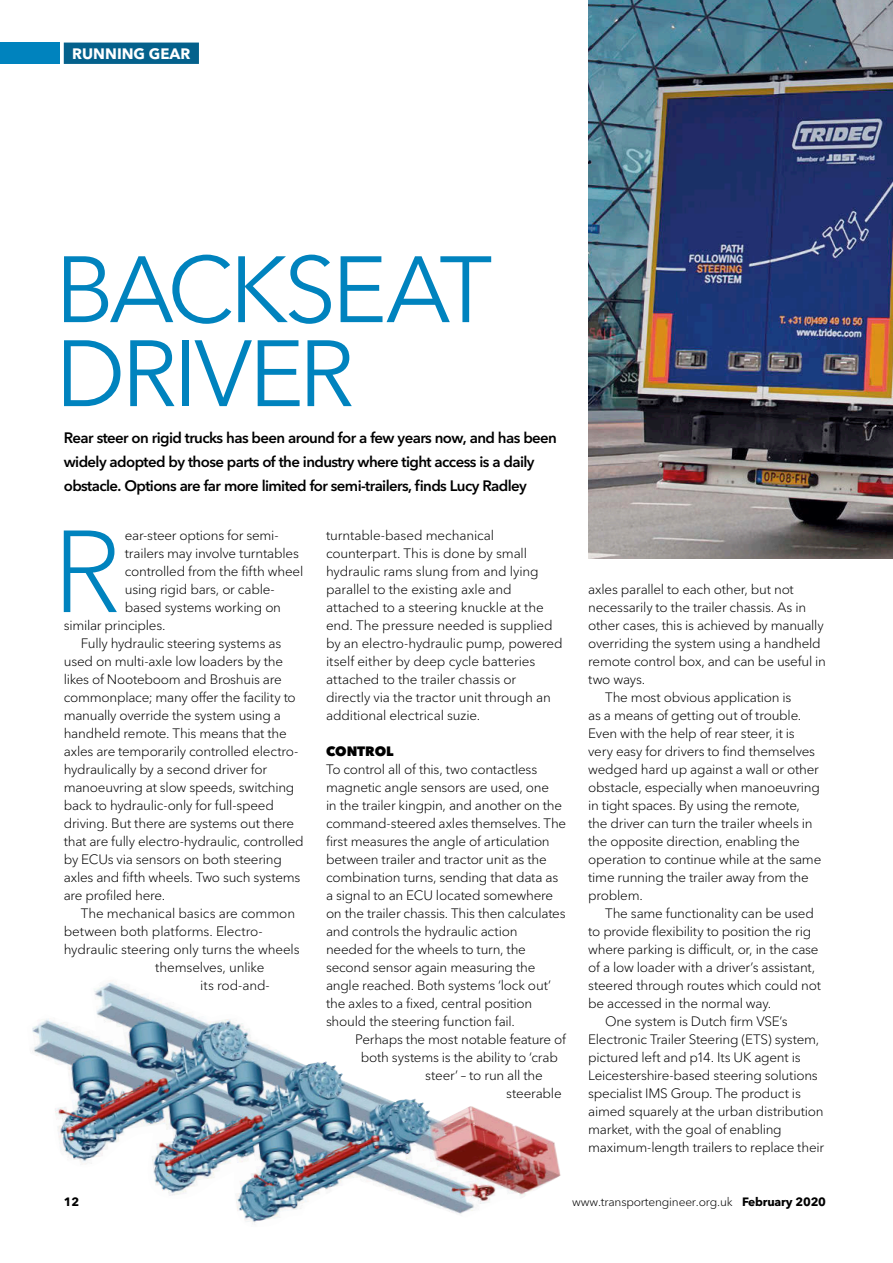
<style>
.page{position:relative;width:893px;height:1263px;background:#fff}
.page>*{position:absolute;margin:0;border:0;box-sizing:border-box;transform-origin:0 0}
.t1{font:300 115.2px "Avenir Next LT Pro";color:#0083be}
.t2{font:93px/84px "Avenir Next LT Pro";letter-spacing:-.045em;color:#0083be}
.t3{font:600 15px/24px "Avenir Next LT Pro";letter-spacing:-.04em;color:#000}
.t4{font:700 15px "Avenir Next LT Pro";color:#fff}
.t5{font:300 13.5px/18px "Avenir Next LT Pro";letter-spacing:-.015em;color:#000}
.t6{font:800 13.5px "Avenir Next LT Pro";letter-spacing:-.01em;color:#000}
.t7{font:300 12px "Avenir Next LT Pro";letter-spacing:-.015em;color:#000}
.t8{font:700 12px "Avenir Next LT Pro";color:#000}
.s1{font-weight:700}
</style>
<div class="page">
<div style="left:0;top:43px;width:60px;height:21px;background:#0083be"></div>
<div style="left:64px;top:43px;width:135px;height:21px;background:#04618c"></div>
<img style="left:588px;top:0;width:305px;height:558px">
<img style="left:32px;top:989px;width:529px;height:234px">
<p class="t4" style="left:72px;top:44px;width:120px">RUNNING GEAR</p>
<h2 class="t2" style="left:55px;top:248px;width:438px">BACKSEAT<br>DRIVER</h2>
<p class="t3" style="left:64px;top:426px;width:495px">Rear steer on rigid trucks has been around for a few years now, and has been widely adopted by those parts of the industry where tight access is a daily obstacle. Options are far more limited for semi-trailers, finds Lucy Radley</p>
<h1 class="t1" style="left:52px;top:503px;width:70px">R</h1>
<p class="t5" style="left:125px;top:526px;width:155px">ear-steer options for semi-</p>
<p class="t5" style="left:125px;top:544px;width:176px">trailers may involve turntables</p>
<p class="t5" style="left:125px;top:562px;width:180px">controlled from the fifth wheel</p>
<p class="t5" style="left:125px;top:580px;width:151px">using rigid bars, or cable-</p>
<p class="t5" style="left:125px;top:598px;width:158px">based systems working on</p>
<p class="t5" style="left:64px;top:616px;width:103px">similar principles.</p>
<p class="t5" style="left:81px;top:634px;width:202px">Fully hydraulic steering systems as</p>
<p class="t5" style="left:64px;top:652px;width:221px">used on multi-axle low loaders by the</p>
<p class="t5" style="left:64px;top:670px;width:219px">likes of Nooteboom and Broshuis are</p>
<p class="t5" style="left:64px;top:688px;width:234px">commonplace; many offer the facility to</p>
<p class="t5" style="left:64px;top:706px;width:219px">manually override the system using a</p>
<p class="t5" style="left:64px;top:724px;width:225px">handheld remote. This means that the</p>
<p class="t5" style="left:64px;top:742px;width:236px">axles are temporarily controlled electro-</p>
<p class="t5" style="left:64px;top:760px;width:205px">hydraulically by a second driver for</p>
<p class="t5" style="left:64px;top:778px;width:232px">manoeuvring at slow speeds, switching</p>
<p class="t5" style="left:64px;top:796px;width:212px">back to hydraulic-only for full-speed</p>
<p class="t5" style="left:64px;top:814px;width:232px">driving. But there are systems out there</p>
<p class="t5" style="left:64px;top:832px;width:242px">that are fully electro-hydraulic, controlled</p>
<p class="t5" style="left:64px;top:850px;width:220px">by ECUs via sensors on both steering</p>
<p class="t5" style="left:64px;top:868px;width:238px">axles and fifth wheels. Two such systems</p>
<p class="t5" style="left:64px;top:886px;width:103px">are profiled here.</p>
<p class="t5" style="left:81px;top:904px;width:216px">The mechanical basics are common</p>
<p class="t5" style="left:64px;top:922px;width:201px">between both platforms. Electro-</p>
<p class="t5" style="left:64px;top:940px;width:237px">hydraulic steering only turns the wheels</p>
<p class="t5" style="left:155px;top:958px;width:111px">themselves, unlike</p>
<p class="t5" style="left:200px;top:976px;width:71px">its rod-and-</p>
<p class="t5" style="left:326px;top:526px;width:238px">turntable-based mechanical counterpart. This is done by small hydraulic rams slung from and lying parallel to the existing axle and attached to a steering knuckle at the end. The pressure needed is supplied by an electro-hydraulic pump, powered itself either by deep cycle batteries attached to the trailer chassis or directly via the tractor unit through an additional electrical suzie.</p>
<p class="t6" style="left:326px;top:743px;width:69px">CONTROL</p>
<p class="t5" style="left:326px;top:760px;width:242px">To control all of this, two contactless magnetic angle sensors are used, one<br>in the trailer kingpin, and another on the command-steered axles themselves. The first measures the angle of articulation between trailer and tractor unit as the combination turns, sending that data as a signal to an ECU located somewhere on the trailer chassis. This then calculates and controls the hydraulic action needed for the wheels to turn, the second sensor again measuring the angle reached. Both systems ‘lock out’ the axles to a fixed, central position should the steering function fail.</p>
<p class="t5" style="left:355px;top:1030px;width:212px">Perhaps the most notable feature of</p>
<p class="t5" style="left:361px;top:1048px;width:199px">both systems is the ability to ‘crab</p>
<p class="t5" style="left:425px;top:1066px;width:119px">steer’ – to run all the</p>
<p class="t5" style="left:506px;top:1084px;width:57px">steerable</p>
<p class="t5" style="left:588px;top:580px;width:207px">axles parallel to each other, but not</p>
<p class="t5" style="left:588px;top:598px;width:219px">necessarily to the trailer chassis. As in</p>
<p class="t5" style="left:588px;top:616px;width:237px">other cases, this is achieved by manually</p>
<p class="t5" style="left:588px;top:634px;width:234px">overriding the system using a handheld</p>
<p class="t5" style="left:588px;top:652px;width:239px">remote control box, and can be useful in</p>
<p class="t5" style="left:588px;top:670px;width:59px">two ways.</p>
<p class="t5" style="left:605px;top:688px;width:188px">The most obvious application is</p>
<p class="t5" style="left:588px;top:706px;width:215px">as a means of getting out of trouble.</p>
<p class="t5" style="left:588px;top:724px;width:208px">Even with the help of rear steer, it is</p>
<p class="t5" style="left:588px;top:742px;width:228px">very easy for drivers to find themselves</p>
<p class="t5" style="left:588px;top:760px;width:232px">wedged hard up against a wall or other</p>
<p class="t5" style="left:588px;top:778px;width:233px">obstacle, especially when manoeuvring</p>
<p class="t5" style="left:588px;top:796px;width:213px">in tight spaces. By using the remote,</p>
<p class="t5" style="left:588px;top:814px;width:226px">the driver can turn the trailer wheels in</p>
<p class="t5" style="left:588px;top:832px;width:213px">the opposite direction, enabling the</p>
<p class="t5" style="left:588px;top:850px;width:235px">operation to continue while at the same</p>
<p class="t5" style="left:588px;top:868px;width:222px">time running the trailer away from the</p>
<p class="t5" style="left:588px;top:886px;width:56px">problem.</p>
<p class="t5" style="left:605px;top:904px;width:210px">The same functionality can be used</p>
<p class="t5" style="left:588px;top:922px;width:224px">to provide flexibility to position the rig</p>
<p class="t5" style="left:588px;top:940px;width:232px">where parking is difficult, or, in the case</p>
<p class="t5" style="left:588px;top:958px;width:228px">of a low loader with a driver’s assistant,</p>
<p class="t5" style="left:588px;top:976px;width:234px">steered through routes which could not</p>
<p class="t5" style="left:588px;top:994px;width:185px">be accessed in the normal way.</p>
<p class="t5" style="left:605px;top:1012px;width:184px">One system is Dutch firm VSE’s</p>
<p class="t5" style="left:588px;top:1030px;width:232px">Electronic Trailer Steering (ETS) system,</p>
<p class="t5" style="left:588px;top:1048px;width:214px">pictured left and p14. Its UK agent is</p>
<p class="t5" style="left:588px;top:1066px;width:231px">Leicestershire-based steering solutions</p>
<p class="t5" style="left:588px;top:1084px;width:214px">specialist IMS Group. The product is</p>
<p class="t5" style="left:588px;top:1102px;width:237px">aimed squarely at the urban distribution</p>
<p class="t5" style="left:588px;top:1120px;width:195px">market, with the goal of enabling</p>
<p class="t5" style="left:588px;top:1138px;width:237px">maximum-length trailers to replace their</p>
<p class="t8" style="left:64px;top:1194px;width:17px">12</p>
<p class="t7" style="left:572px;top:1195px;width:255px">www.transportengineer.org.uk <span class="s1">February 2020</span></p>
</div>
